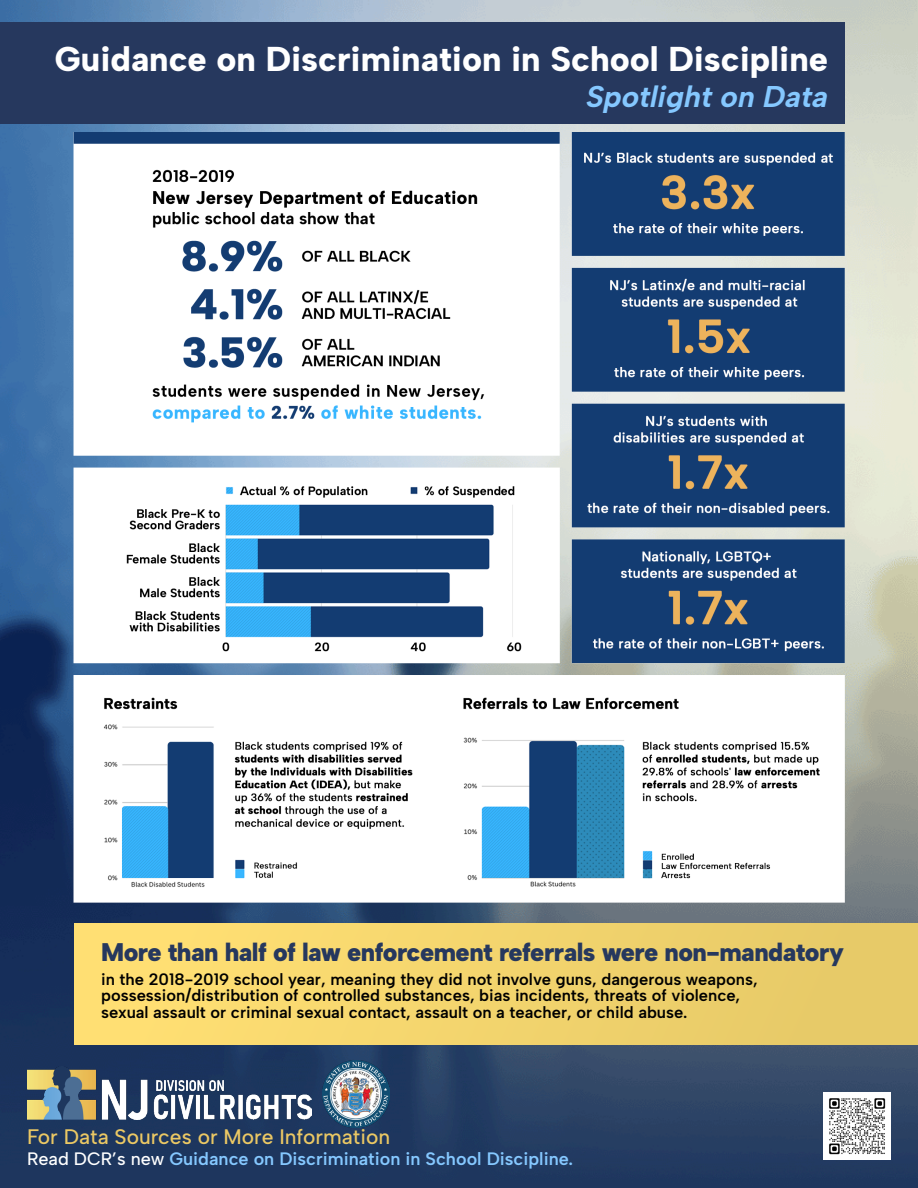
<style>
.page{position:relative;width:918px;height:1188px;background:#fff}
.page>*{position:absolute;margin:0;border:0;box-sizing:border-box;transform-origin:0 0}
.t1{font:800 34.5px "Albert Sans";color:#fff}
.t2{font:italic 700 30px "Albert Sans";color:#85c8ff}
.t3{font:900 25.5px "Albert Sans";letter-spacing:-.02em;color:#26385e}
.t4{font:500 21px "Albert Sans";color:#ebc864}
.t5{font:600 18px "Albert Sans";color:#85c8ff}
.t6{font:600 16.5px/16.5px "Albert Sans";color:#000}
.s1{font-weight:500;color:#fff}
</style>
<div class="page">
<img style="left:0;top:0;width:918px;height:1188px">
<img style="left:27px;top:1067px;width:285px;height:52px">
<img style="left:323px;top:1060px;width:67px;height:68px">
<div style="left:74px;top:924px;width:844px;height:121px;background:#f3d46d"></div>
<img style="left:33px;top:132px;width:852px;height:771px">
<div style="left:0;top:22px;width:844px;height:102px;background:#26385e"></div>
<img style="left:823px;top:1092px;width:68px;height:68px">
<p class="t1" style="left:55px;top:38px;width:775px">Guidance on Discrimination in School Discipline</p>
<p class="t2" style="left:586px;top:79px;width:243px">Spotlight on Data</p>
<p class="t3" style="left:101px;top:937px;width:744px">More than half of law enforcement referrals were non-mandatory</p>
<p class="t6" style="left:101px;top:971px;width:658px">in the 2018-2019 school year, meaning they did not involve guns, dangerous weapons, possession/distribution of controlled substances, bias incidents, threats of violence, sexual assault or criminal sexual contact, assault on a teacher, or child abuse.</p>
<p class="t4" style="left:27px;top:1124px;width:365px">For Data Sources or More Information</p>
<p class="t5" style="left:27px;top:1148px;width:548px"><span class="s1">Read DCR’s new</span> Guidance on Discrimination in School Discipline.</p>
</div>
